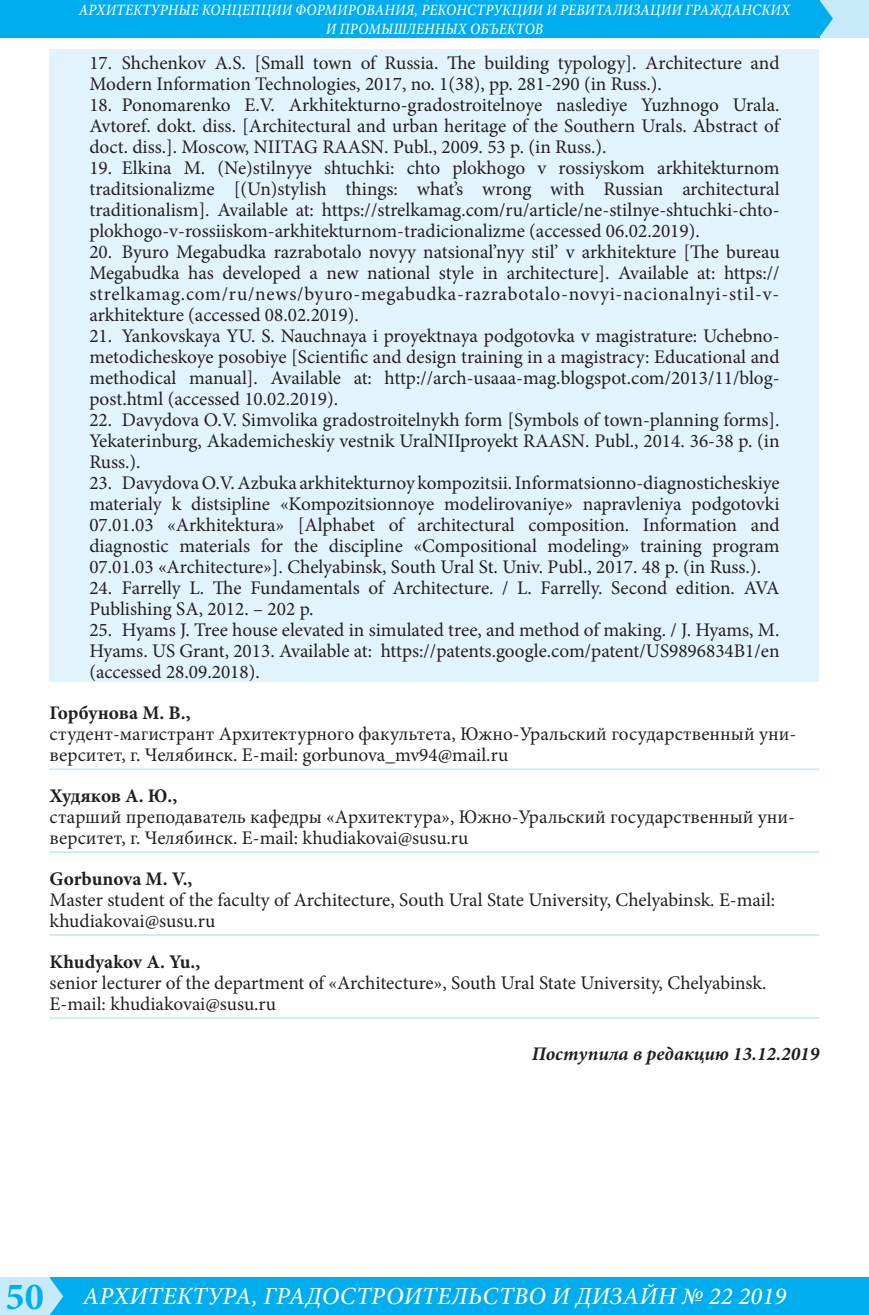
<style>
.page{position:relative;width:869px;height:1315px;background:#fff}
.page>*{position:absolute;margin:0;border:0;box-sizing:border-box;transform-origin:0 0}
.t1{font:italic 500 24.5px "Minion Pro";letter-spacing:.01em;color:#fff}
.Авторы_в_конце_регал{font:19.25px/21px "Minion Pro";color:#231f20;text-align:justify}
.Авторы_в_конце_стать{font:700 19.25px "Minion Pro";color:#231f20}
.Авторы_в_конце_Посту{font:italic 700 19.25px "Minion Pro";color:#231f20}
.t2{font:italic 500 15.75px/18.9px "Minion Pro";letter-spacing:.01em;color:#fff;text-align:center;scale:.9 1}
.s1{font-weight:700;font-style:normal;font-size:38.5px;color:#00aeef}
</style>
<div class="page">
<div style="left:46px;top:1277px;width:822px;height:38px;background:#00aeef"></div>
<div style="left:819px;top:0;width:49px;height:37px;background:#c6eafa"></div>
<div style="left:0;top:1277px;width:50px;height:38px;background:#c6eafa"></div>
<div style="left:0;top:0;width:819px;height:37px;background:#00aeef"></div>
<svg style="left:50px;top:1278px;width:13px;height:37px"></svg>
<svg style="left:819px;top:0;width:13px;height:37px"></svg>
<div style="left:50px;top:50px;width:769px;height:632px;background:#e1f4fc"></div>
<hr style="left:50px;top:768px;width:769px;height:2px;background:#c6eafa">
<hr style="left:50px;top:851px;width:769px;height:2px;background:#c6eafa">
<hr style="left:50px;top:934px;width:769px;height:2px;background:#c6eafa">
<hr style="left:50px;top:1017px;width:769px;height:1px;background:#c6eafa">
<p class="t2" style="left:79px;top:0;width:791px">АРХИТЕКТУРНЫЕ КОНЦЕПЦИИ ФОРМИРОВАНИЯ, РЕКОНСТРУКЦИИ И РЕВИТАЛИЗАЦИИ ГРАЖДАНСКИХ<br>И ПРОМЫШЛЕННЫХ ОБЪЕКТОВ</p>
<p class="Авторы_в_конце_регал" style="left:89px;top:52px;width:691px">17. Shchenkov A.S. [Small town of Russia. The building typology]. Architecture and<br>Modern Information Technologies, 2017, no. 1(38), pp. 281-290 (in Russ.).</p>
<p class="Авторы_в_конце_регал" style="left:89px;top:94px;width:691px">18. Ponomarenko E.V. Arkhitekturno-gradostroitelnoye naslediye Yuzhnogo Urala.<br>Avtoref. dokt. diss. [Architectural and urban heritage of the Southern Urals. Abstract of doct. diss.]. Moscow, NIITAG RAASN. Publ., 2009. 53 p. (in Russ.).</p>
<p class="Авторы_в_конце_регал" style="left:89px;top:157px;width:691px">19. Elkina M. (Ne)stilnyye shtuchki: chto plokhogo v rossiyskom arkhitekturnom traditsionalizme [(Un)stylish things: what’s wrong with Russian architectural traditionalism]. Available at: https://strelkamag.com/ru/article/ne-stilnye-shtuchki-chto&shy;plokhogo-v-rossiiskom-arkhitekturnom-tradicionalizme (accessed 06.02.2019).</p>
<p class="Авторы_в_конце_регал" style="left:89px;top:241px;width:691px">20. Byuro Megabudka razrabotalo novyy natsional’nyy stil’ v arkhitekture [The bureau Megabudka has developed a new national style in architecture]. Available at: https:// strelkamag.com/ru/news/byuro-megabudka-razrabotalo-novyi-nacionalnyi-stil-v&shy;arkhitekture (accessed 08.02.2019).</p>
<p class="Авторы_в_конце_регал" style="left:89px;top:325px;width:691px">21. Yankovskaya YU. S. Nauchnaya i proyektnaya podgotovka v magistrature: Uchebno&shy;metodicheskoye posobiye [Scientific and design training in a magistracy: Educational and methodical manual]. Available at: http://arch-usaaa-mag.blogspot.com/2013/11/blog&shy;post.html (accessed 10.02.2019).</p>
<p class="Авторы_в_конце_регал" style="left:89px;top:409px;width:691px">22. Davydova O.V. Simvolika gradostroitelnykh form [Symbols of town-planning forms].<br>Yekaterinburg, Akademicheskiy vestnik UralNIIproyekt RAASN. Publ., 2014. 36-38 p. (in Russ.).</p>
<p class="Авторы_в_конце_регал" style="left:89px;top:472px;width:691px">23. Davydova O.V. Azbuka arkhitekturnoy kompozitsii. Informatsionno-diagnosticheskiye materialy k distsipline «Kompozitsionnoye modelirovaniye» napravleniya podgotovki 07.01.03 «Arkhitektura» [Alphabet of architectural composition. Information and diagnostic materials for the discipline «Compositional modeling» training program 07.01.03 «Architecture»]. Chelyabinsk, South Ural St. Univ. Publ., 2017. 48 p. (in Russ.).</p>
<p class="Авторы_в_конце_регал" style="left:89px;top:577px;width:691px">24. Farrelly L. The Fundamentals of Architecture. / L. Farrelly. Second edition. AVA<br>Publishing SA, 2012. – 202 p.</p>
<p class="Авторы_в_конце_регал" style="left:89px;top:619px;width:691px">25. Hyams J. Tree house elevated in simulated tree, and method of making. / J. Hyams, M.<br>Hyams. US Grant, 2013. Available at: https://patents.google.com/patent/US9896834B1/en (accessed 28.09.2018).</p>
<p class="Авторы_в_конце_стать" style="left:50px;top:699px;width:142px">Горбунова М. В.,</p>
<p class="Авторы_в_конце_регал" style="left:50px;top:723px;width:747px">студент-магистрант Архитектурного факультета, Южно-Уральский государственный уни&shy;верситет, г. Челябинск. E-mail: gorbunova_mv94@mail.ru</p>
<p class="Авторы_в_конце_стать" style="left:50px;top:782px;width:129px">Худяков А. Ю.,</p>
<p class="Авторы_в_конце_регал" style="left:50px;top:806px;width:746px">старший преподаватель кафедры «Архитектура», Южно-Уральский государственный уни&shy;верситет, г. Челябинск. E-mail: khudiakovai@susu.ru</p>
<p class="Авторы_в_конце_стать" style="left:50px;top:865px;width:144px">Gorbunova M. V.,</p>
<p class="Авторы_в_конце_регал" style="left:50px;top:889px;width:726px">Master student of the faculty of Architecture, South Ural State University, Chelyabinsk. E-mail: khudiakovai@susu.ru</p>
<p class="Авторы_в_конце_стать" style="left:50px;top:948px;width:152px">Khudyakov A. Yu.,</p>
<p class="Авторы_в_конце_регал" style="left:50px;top:972px;width:718px">senior lecturer of the department of «Architecture», South Ural State University, Chelyabinsk.<br>E-mail: khudiakovai@susu.ru</p>
<p class="Авторы_в_конце_Посту" style="left:531px;top:1040px;width:289px">Поступила в редакцию 13.12.2019</p>
<p class="t1" style="left:6px;top:1279px;width:781px"><span class="s1">50</span> АРХИТЕКТУРА, ГРАДОСТРОИТЕЛЬСТВО И ДИЗАЙН № 22 2019</p>
</div>
